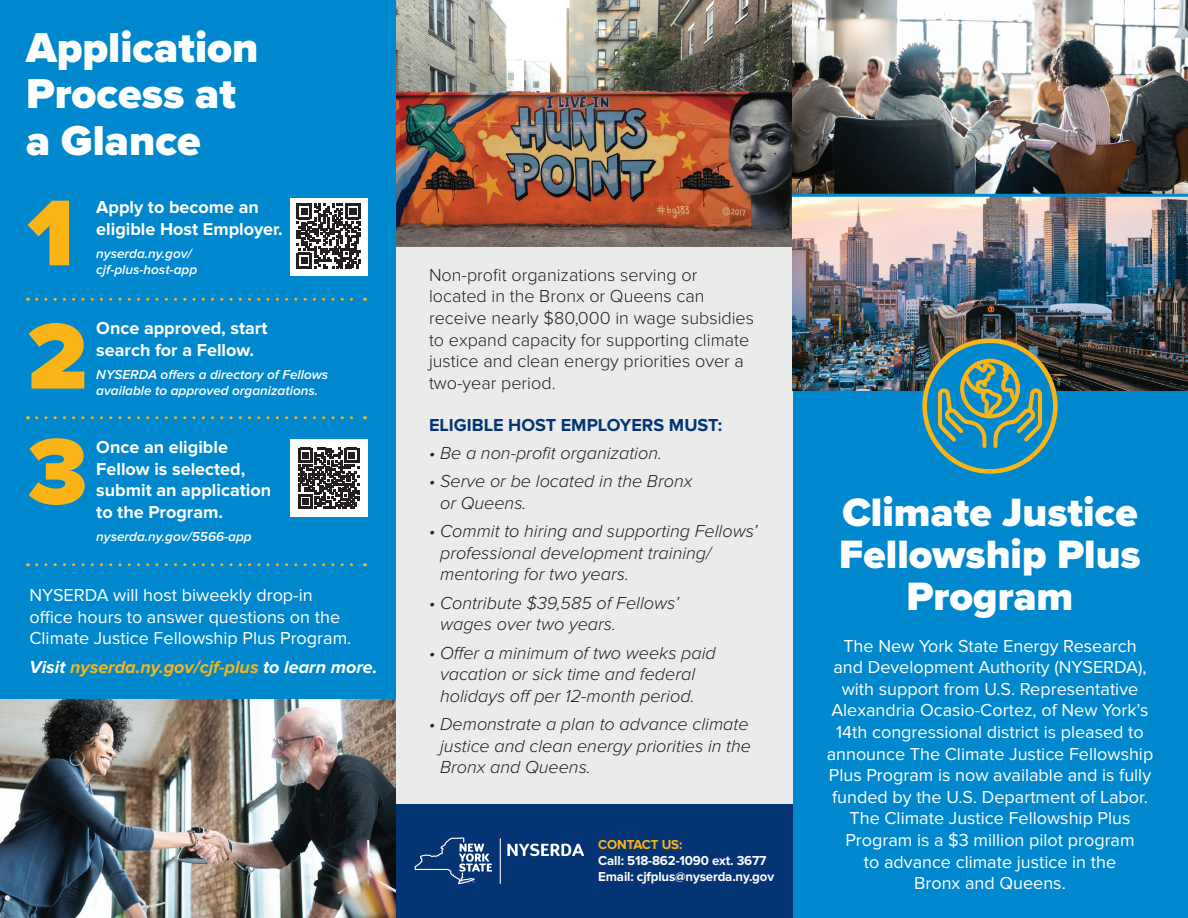
<style>
.page{position:relative;width:1188px;height:918px;background:#fff}
.page>*{position:absolute;margin:0;border:0;box-sizing:border-box;transform-origin:0 0}
.t1{font:900 96.9px/123.3px "Proxima Nova";color:#fbb416}
.t2{font:900 43.35px/46.5px "Proxima Nova";color:#fff}
.t3{font:900 41.1px/42px "Proxima Nova";color:#fff;text-align:center}
.t4{font:18px/21.6px "Proxima Nova";color:#fff;text-align:center}
.t5{font:italic 300 18px/21.6px "Proxima Nova";color:#231f20}
.t6{font:300 18px/21.6px "Proxima Nova";color:#231f20}
.t7{font:700 18px/21.6px "Proxima Nova";color:#fff}
.t8{font:italic 700 18px "Proxima Nova";color:#fbb416}
.t9{font:700 18px "Proxima Nova";color:#053474}
.t10{font:italic 600 13.5px/16.2px "Proxima Nova";color:#fff}
.t11{font:700 13.5px/16.2px "Proxima Nova";letter-spacing:-.01em;color:#fff}
.t12{font:700 13.5px "Proxima Nova";letter-spacing:-.01em;color:#fbb416}
.s1{color:#fff}
</style>
<div class="page">
<div style="left:792px;top:0;width:396px;height:918px;background:#0088ce"></div>
<div style="left:0;top:0;width:396px;height:918px;background:#0088ce"></div>
<div style="left:396px;top:0;width:396px;height:918px;background:#eaeceb"></div>
<img style="left:396px;top:0;width:396px;height:246px">
<img style="left:792px;top:0;width:396px;height:391px">
<hr style="left:792px;top:194px;width:396px;height:3px;background:#0088ce">
<svg style="left:922px;top:338px;width:136px;height:136px"></svg>
<div style="left:396px;top:804px;width:396px;height:114px;background:#053474"></div>
<svg style="left:415px;top:837px;width:77px;height:47px"></svg>
<svg style="left:507px;top:844px;width:77px;height:12px"></svg>
<hr style="left:500px;top:838px;width:1px;height:46px;background:#fff">
<div style="left:290px;top:198px;width:77px;height:78px;background:#fff"></div>
<svg style="left:296px;top:204px;width:65px;height:64px"></svg>
<div style="left:290px;top:440px;width:77px;height:77px;background:#fff"></div>
<svg style="left:298px;top:448px;width:61px;height:61px"></svg>
<svg style="left:37px;top:298px;width:328px;height:3px"></svg>
<svg style="left:37px;top:416px;width:328px;height:3px"></svg>
<svg style="left:37px;top:563px;width:328px;height:3px"></svg>
<img style="left:0;top:699px;width:396px;height:219px">
<h2 class="t2" style="left:26px;top:24px;width:234px">Application<br>Process at a Glance</h2>
<h1 class="t1" style="left:28px;top:171px;width:61px">1<br>2</h1>
<p class="t7" style="left:96px;top:197px;width:188px">Apply to become an eligible Host Employer.</p>
<p class="t10" style="left:96px;top:245px;width:102px">nyserda.ny.gov/ cjf-plus-host-app</p>
<p class="t7" style="left:96px;top:318px;width:173px">Once approved, start search for a Fellow.</p>
<p class="t10" style="left:96px;top:367px;width:234px">NYSERDA offers a directory of Fellows available to approved organizations.</p>
<h1 class="t1" style="left:28px;top:409px;width:61px">3</h1>
<p class="t7" style="left:96px;top:437px;width:176px">Once an eligible<br>Fellow is selected, submit an application to the Program.</p>
<p class="t10" style="left:96px;top:528px;width:157px">nyserda.ny.gov/5566-app</p>
<p class="t4" style="left:29px;top:585px;width:323px;text-align:left">NYSERDA will host biweekly drop-in office hours to answer questions on the<br>Climate Justice Fellowship Plus Program.</p>
<p class="t8" style="left:29px;top:657px;width:350px"><span class="s1">Visit</span> nyserda.ny.gov/cjf-plus <span class="s1">to learn more.</span></p>
<p class="t6" style="left:429px;top:264px;width:327px">Non-profit organizations serving or located in the Bronx or Queens can receive nearly $80,000 in wage subsidies to expand capacity for supporting climate justice and clean energy priorities over a two-year period.</p>
<p class="t9" style="left:429px;top:414px;width:295px">ELIGIBLE HOST EMPLOYERS MUST:</p>
<p class="t5" style="left:429px;top:442px;width:235px">• Be a non-profit organization.</p>
<p class="t5" style="left:440px;top:471px;width:254px;text-indent:-11px">• Serve or be located in the Bronx or Queens.</p>
<p class="t5" style="left:440px;top:521px;width:319px;text-indent:-11px">• Commit to hiring and supporting Fellows’ professional development training/ mentoring for two years.</p>
<p class="t5" style="left:440px;top:592px;width:240px;text-indent:-11px">• Contribute $39,585 of Fellows’ wages over two years.</p>
<p class="t5" style="left:429px;top:642px;width:288px;text-align:center">• Offer a minimum of two weeks paid vacation or sick time and federal holidays off per 12-month period.</p>
<p class="t5" style="left:440px;top:714px;width:313px;text-indent:-11px">• Demonstrate a plan to advance climate justice and clean energy priorities in the<br>Bronx and Queens.</p>
<p class="t12" style="left:598px;top:836px;width:86px">CONTACT US:</p>
<p class="t11" style="left:598px;top:853px;width:177px">Call: 518-862-1090 ext. 3677<br>Email: cjfplus@nyserda.ny.gov</p>
<h3 class="t3" style="left:839px;top:491px;width:303px">Climate Justice<br>Fellowship Plus<br>Program</h3>
<p class="t4" style="left:827px;top:635px;width:328px">The New York State Energy Research and Development Authority (NYSERDA), with support from U.S. Representative Alexandria Ocasio-Cortez, of New York’s 14th congressional district is pleased to announce The Climate Justice Fellowship Plus Program is now available and is fully funded by the U.S. Department of Labor.<br>The Climate Justice Fellowship Plus Program is a $3 million pilot program<br>to advance climate justice in the<br>Bronx and Queens.</p>
</div>
